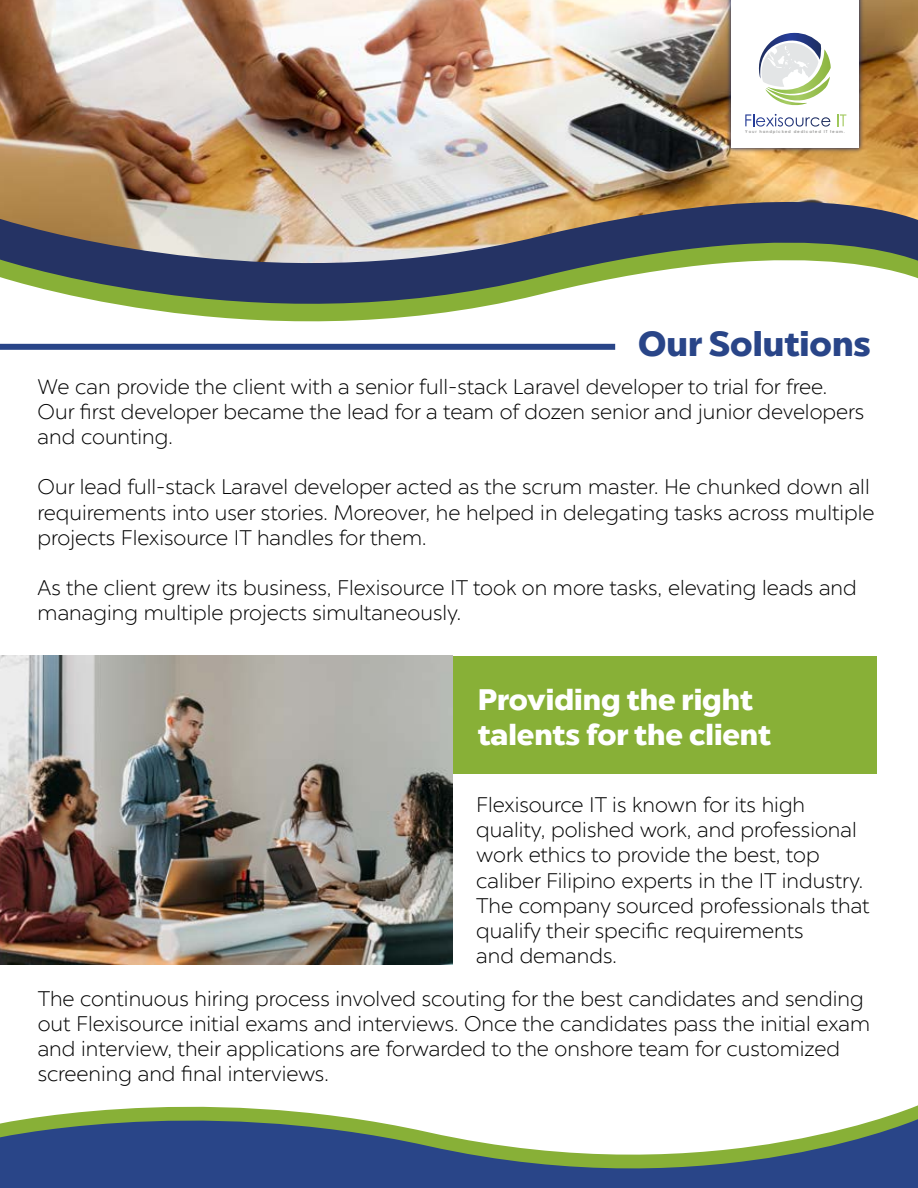
<style>
.page{position:relative;width:918px;height:1188px;background:#fff}
.page>*{position:absolute;margin:0;border:0;box-sizing:border-box;transform-origin:0 0}
.t1{font:900 34.8px "Chronica Pro";color:#294588}
.t2{font:900 29.55px/35.4px "Chronica Pro";color:#fff}
.t3{font:300 21px/25.2px "Chronica Pro";color:#000}
.t4{font:700 4.05px "Century Gothic";letter-spacing:.2em;color:#a0a09f}
</style>
<div class="page">
<svg style="left:0;top:298px;width:616px;height:50px"></svg>
<img style="left:0;top:0;width:918px;height:298px">
<div style="left:437px;top:656px;width:439px;height:118px;background:#88b037"></div>
<img style="left:677px;top:0;width:237px;height:202px">
<div style="left:731px;top:0;width:128px;height:148px;background:#fff"></div>
<svg style="left:745px;top:3px;width:121px;height:124px"></svg>
<svg style="left:0;top:1105px;width:918px;height:83px;fill:#294588"></svg>
<div style="left:0;top:344px;width:615px;height:6px;background:#294588"></div>
<img style="left:0;top:656px;width:453px;height:308px">
<p class="t4" style="left:745px;top:129px;width:101px">Your handpicked dedicated IT team.</p>
<h1 class="t1" style="left:638px;top:322px;width:234px">Our Solutions</h1>
<p class="t3" style="left:38px;top:374px;width:828px">We can provide the client with a senior full-stack Laravel developer to trial for free.<br>Our first developer became the lead for a team of dozen senior and junior developers and counting.</p>
<p class="t3" style="left:38px;top:475px;width:838px">Our lead full-stack Laravel developer acted as the scrum master. He chunked down all requirements into user stories. Moreover, he helped in delegating tasks across multiple projects Flexisource IT handles for them.</p>
<p class="t3" style="left:38px;top:575px;width:821px">As the client grew its business, Flexisource IT took on more tasks, elevating leads and managing multiple projects simultaneously.</p>
<h2 class="t2" style="left:478px;top:682px;width:295px">Providing the right talents for the client</h2>
<p class="t3" style="left:476px;top:792px;width:395px">Flexisource IT is known for its high quality, polished work, and professional work ethics to provide the best, top caliber Filipino experts in the IT industry.<br>The company sourced professionals that qualify their specific requirements<br>and demands.</p>
<p class="t3" style="left:38px;top:986px;width:834px">The continuous hiring process involved scouting for the best candidates and sending out Flexisource initial exams and interviews. Once the candidates pass the initial exam and interview, their applications are forwarded to the onshore team for customized screening and final interviews.</p>
</div>
